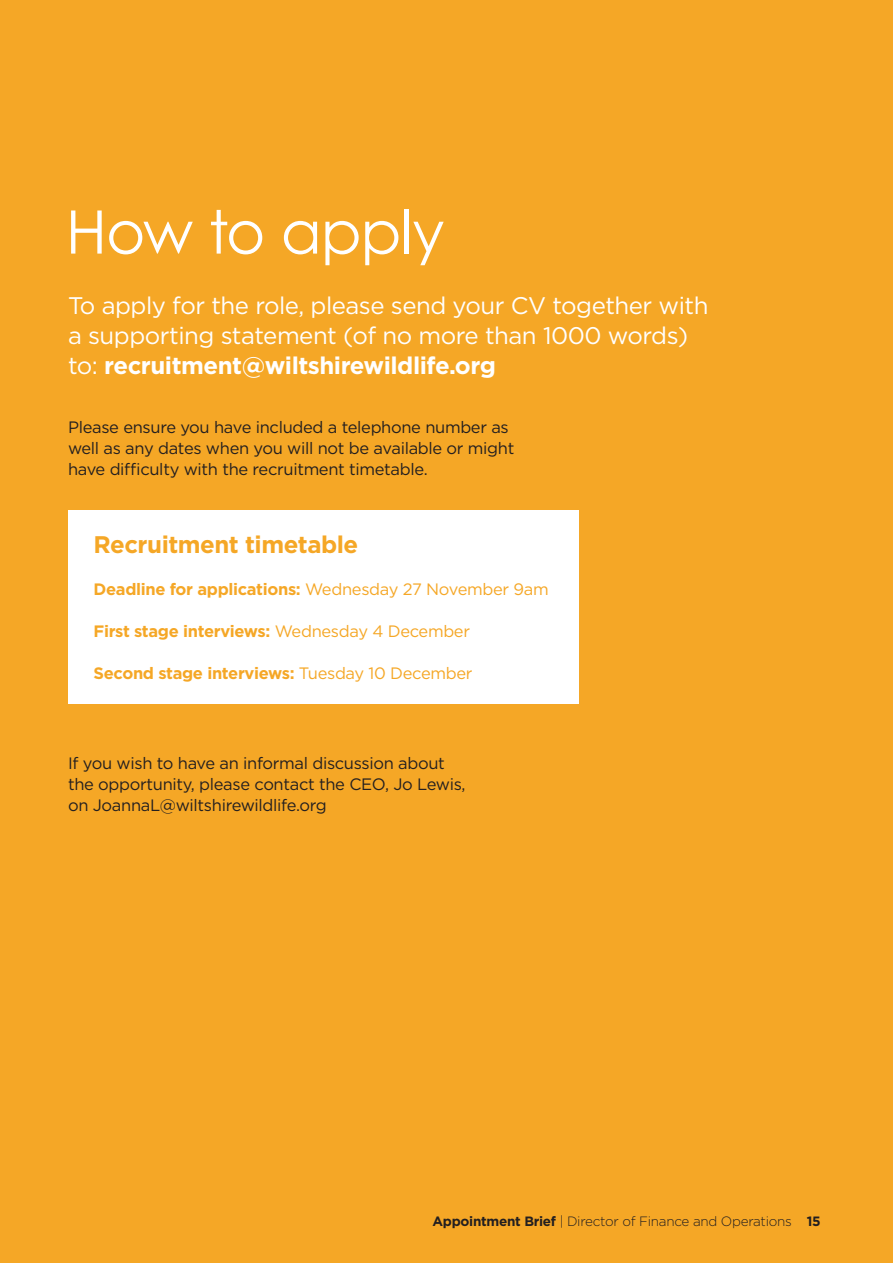
<style>
.page{position:relative;width:893px;height:1263px;background:#f5a726}
.page>*{position:absolute;margin:0;border:0;box-sizing:border-box;transform-origin:0 0}
.t1{font:60px "Century Gothic";letter-spacing:-.015em;color:#fff}
.t2{font:24px/30px "Gotham";letter-spacing:-.02em;color:#fff}
.t3{font:700 24px "Gotham";letter-spacing:-.02em;color:#f5a726}
.t4{font:16.5px/21px "Gotham";letter-spacing:-.02em;color:#231f20}
.t5{font:700 16.5px "Gotham";letter-spacing:-.02em;color:#f5a726}
.t6{font:300 13.5px "Gotham";letter-spacing:-.02em;color:#231f20}
.s1{font-weight:700}
.s2{font-weight:400}
</style>
<div class="page">
<div style="left:68px;top:510px;width:510px;height:194px;background:#fff"></div>
<h1 class="t1" style="left:66px;top:195px;width:380px">How to apply</h1>
<h2 class="t2" style="left:68px;top:290px;width:642px">To apply for the role, please send your CV together with a supporting statement (of no more than 1000 words) to: <span class="s1">recruitment@wiltshirewildlife.org</span></h2>
<p class="t4" style="left:68px;top:416px;width:448px">Please ensure you have included a telephone number as well as any dates when you will not be available or might have difficulty with the recruitment timetable.</p>
<h2 class="t3" style="left:94px;top:528px;width:266px">Recruitment timetable</h2>
<p class="t5" style="left:94px;top:578px;width:457px">Deadline for applications: <span class="s2">Wednesday 27 November 9am</span></p>
<p class="t5" style="left:94px;top:620px;width:378px">First stage interviews: <span class="s2">Wednesday 4 December</span></p>
<p class="t5" style="left:94px;top:662px;width:381px">Second stage interviews: <span class="s2">Tuesday 10 December</span></p>
<p class="t4" style="left:68px;top:752px;width:399px">If you wish to have an informal discussion about the opportunity, please contact the CEO, Jo Lewis, on JoannaL@wiltshirewildlife.org</p>
<p class="t6" style="left:432px;top:1212px;width:390px"><span class="s1">Appointment Brief</span> | Director of Finance and Operations <span class="s1">15</span></p>
</div>
